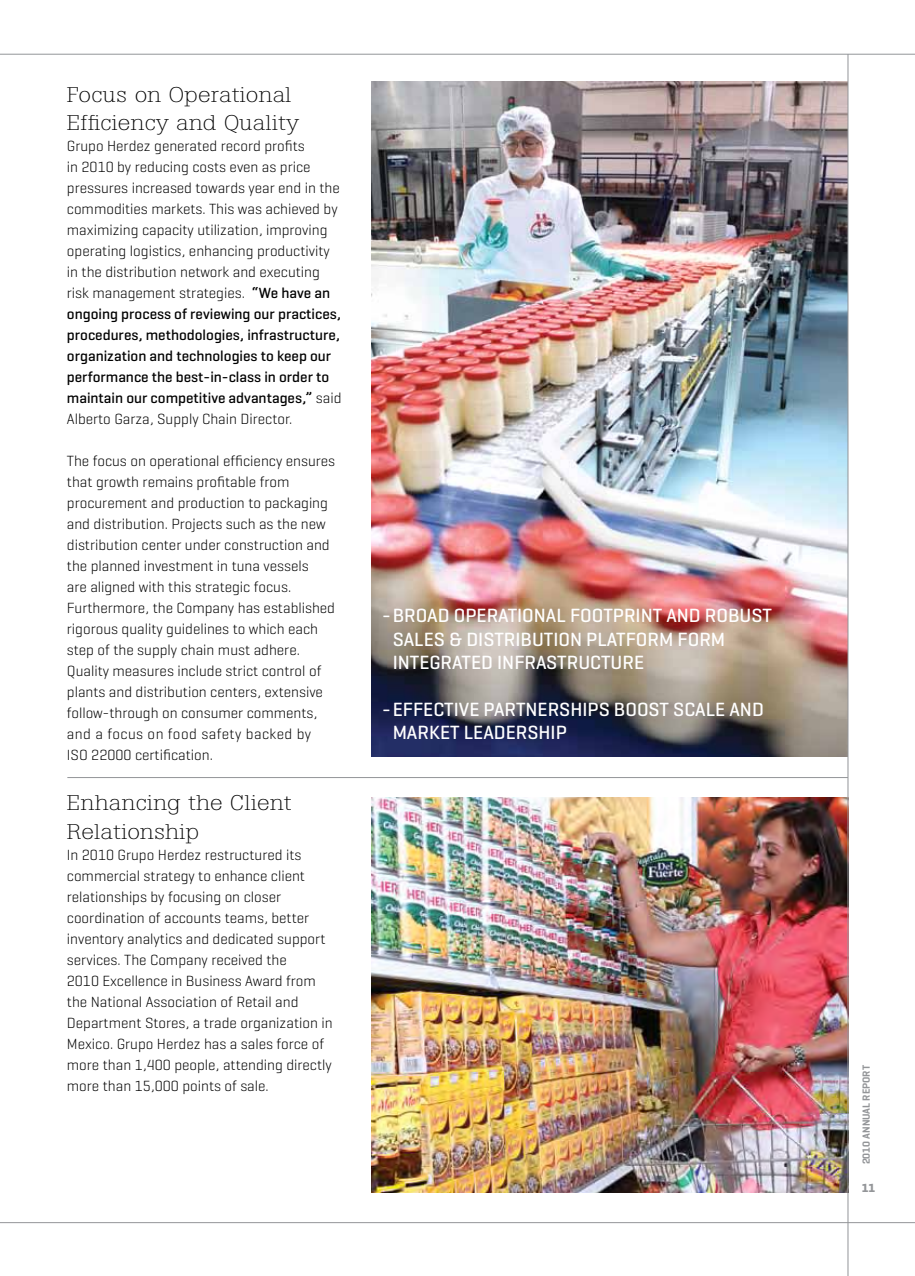
<style>
.page{position:relative;width:915px;height:1276px;background:#fff}
.page>*{position:absolute;margin:0;border:0;box-sizing:border-box;transform-origin:0 0}
.t1{font:300 21px/28.5px "Boton";color:#000;scale:1.2 1}
.t2{font:500 19.5px/23.4px "Geogrotesque";color:#fff}
.t3{font:300 15px/21px "Geogrotesque";color:#000}
.t4{font:700 12px "Geogrotesque";color:#939598}
.t5{font:600 10.5px "Geogrotesque";color:#939598}
.s1{font-weight:500}
</style>
<div class="page">
<hr style="left:67px;top:777px;width:780px;height:1px;background:#939598">
<hr style="left:0;top:1222px;width:914px;height:1px;background:#939598">
<img style="left:372px;top:81px;width:475px;height:675px">
<img style="left:372px;top:797px;width:475px;height:395px">
<hr style="left:0;top:54px;width:914px;height:1px;background:#939598">
<hr style="left:847px;top:54px;width:1px;height:1222px;background:#939598">
<h1 class="t1" style="left:67px;top:80px;width:195px">Focus on Operational<br>Efficiency and Quality</h1>
<p class="t3" style="left:67px;top:136px;width:276px">Grupo Herdez generated record profits<br>in 2010 by reducing costs even as price pressures increased towards year end in the commodities markets. This was achieved by maximizing capacity utilization, improving operating logistics, enhancing productivity in the distribution network and executing risk management strategies. <span class="s1">“We have an ongoing process of reviewing our practices, procedures, methodologies, infrastructure, organization and technologies to keep our performance the best-in-class in order to maintain our competitive advantages,”</span> said Alberto Garza, Supply Chain Director.</p>
<p class="t3" style="left:67px;top:451px;width:270px">The focus on operational efficiency ensures that growth remains profitable from procurement and production to packaging and distribution. Projects such as the new distribution center under construction and the planned investment in tuna vessels<br>are aligned with this strategic focus.<br>Furthermore, the Company has established rigorous quality guidelines to which each step of the supply chain must adhere.<br>Quality measures include strict control of plants and distribution centers, extensive follow-through on consumer comments, and a focus on food safety backed by ISO 22000 certification.</p>
<h1 class="t1" style="left:67px;top:788px;width:189px">Enhancing the Client<br>Relationship</h1>
<p class="t3" style="left:67px;top:844px;width:267px">In 2010 Grupo Herdez restructured its commercial strategy to enhance client relationships by focusing on closer coordination of accounts teams, better inventory analytics and dedicated support services. The Company received the<br>2010 Excellence in Business Award from the National Association of Retail and Department Stores, a trade organization in Mexico. Grupo Herdez has a sales force of more than 1,400 people, attending directly more than 15,000 points of sale.</p>
<h2 class="t2" style="left:392px;top:604px;width:380px;text-indent:-10px">-BROAD OPERATIONAL FOOTPRINT AND ROBUST<br>SALES &amp; DISTRIBUTION PLATFORM FORM<br>INTEGRATED INFRASTRUCTURE</h2>
<h2 class="t2" style="left:392px;top:697px;width:372px;text-indent:-10px">-EFFECTIVE PARTNERSHIPS BOOST SCALE AND<br>MARKET LEADERSHIP</h2>
<p class="t5" style="left:860px;top:1164px;width:101px;rotate:-90deg">2010 ANNUAL REPORT</p>
<p class="t4" style="left:861px;top:1181px;width:15px">11</p>
</div>
